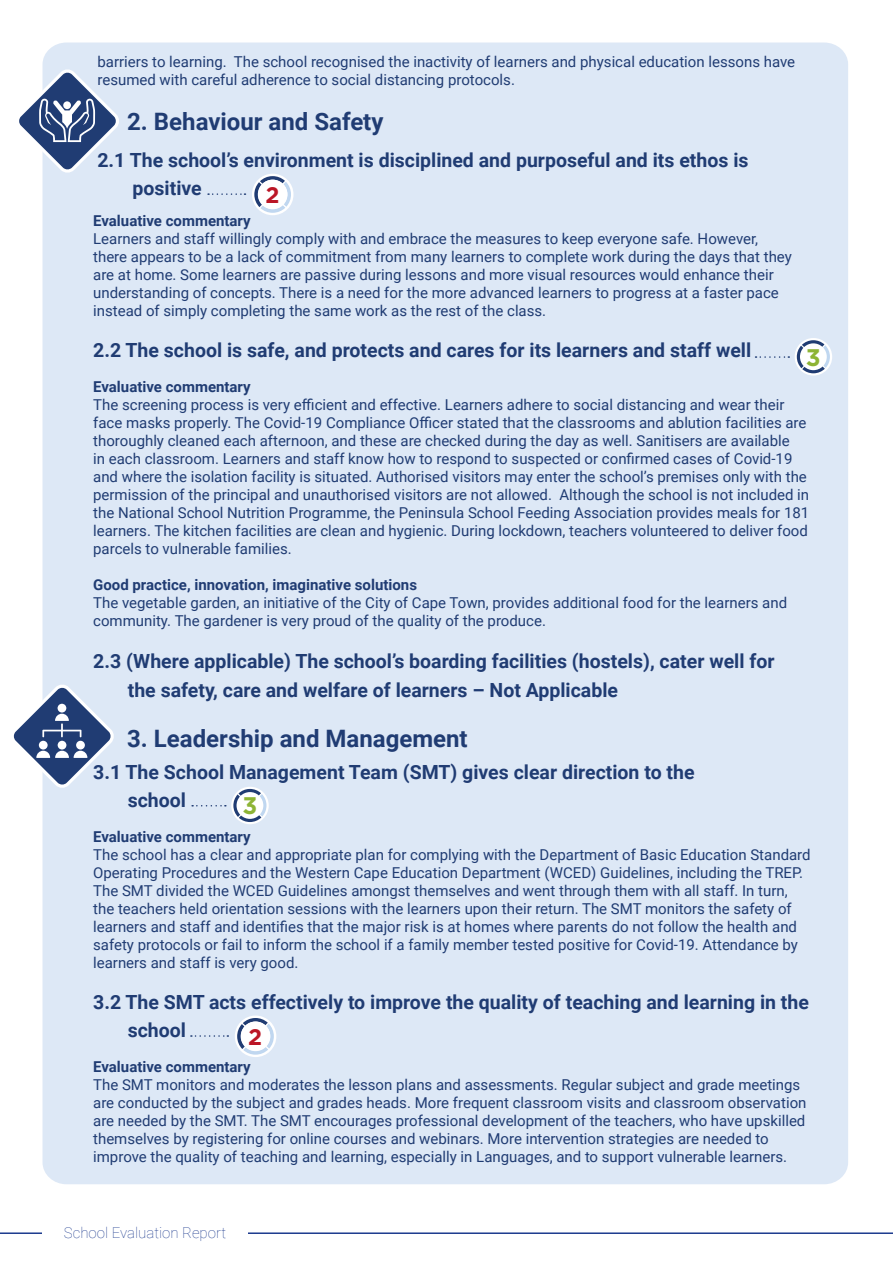
<style>
.page{position:relative;width:893px;height:1263px;background:#fff}
.page>*{position:absolute;margin:0;border:0;box-sizing:border-box;transform-origin:0 0}
.t1{font:700 24px "Roboto";color:#203c73}
.t2{font:700 24px "Gotham";color:#8db435}
.t3{font:700 22.5px "Gotham";color:#bb1626}
.t4{font:700 19.5px/28.5px "Roboto";color:#203c73}
.t5{font:15px/18px "Roboto";color:#203c73}
.t6{font:700 15px "Roboto";color:#203c73}
.t7{font:100 15px "Roboto";color:#1c3a8e}
</style>
<div class="page">
<hr style="left:0;top:1232px;width:893px;height:2px;background:#1c3a8e">
<div style="left:43px;top:1220px;width:205px;height:24px;background:#fff"></div>
<div style="left:43px;top:43px;width:805px;height:1141px;background:#dde8f6;border-radius:23px"></div>
<svg style="left:13px;top:681px;width:101px;height:110px"></svg>
<svg style="left:795px;top:338px;width:37px;height:37px"></svg>
<svg style="left:797px;top:340px;width:33px;height:33px"></svg>
<svg style="left:755px;top:356px;width:34px;height:2px"></svg>
<svg style="left:19px;top:66px;width:100px;height:110px"></svg>
<div style="left:252px;top:174px;width:41px;height:41px;background:#fff;border-radius:50%"></div>
<svg style="left:254px;top:176px;width:37px;height:37px"></svg>
<svg style="left:208px;top:193px;width:37px;height:2px"></svg>
<div style="left:258px;top:180px;width:29px;height:29px;background:#fff;border-radius:50%"></div>
<div style="left:231px;top:787px;width:38px;height:37px;background:#fff;border-radius:50%"></div>
<svg style="left:233px;top:789px;width:34px;height:33px"></svg>
<svg style="left:192px;top:805px;width:34px;height:1px"></svg>
<div style="left:235px;top:1015px;width:41px;height:42px;background:#fff;border-radius:50%"></div>
<svg style="left:237px;top:1018px;width:37px;height:37px"></svg>
<svg style="left:191px;top:1035px;width:37px;height:2px"></svg>
<div style="left:241px;top:1021px;width:29px;height:30px;background:#fff;border-radius:50%"></div>
<p class="t5" style="left:97px;top:52px;width:699px">barriers to learning. The school recognised the inactivity of learners and physical education lessons have resumed with careful adherence to social distancing protocols.</p>
<h1 class="t1" style="left:127px;top:105px;width:258px">2. Behaviour and Safety</h1>
<h3 class="t4" style="left:133px;top:145px;width:617px;text-indent:-35px">2.1 The school’s environment is disciplined and purposeful and its ethos is positive</h3>
<p class="t6" style="left:93px;top:210px;width:159px">Evaluative commentary</p>
<p class="t5" style="left:93px;top:229px;width:700px">Learners and staff willingly comply with and embrace the measures to keep everyone safe. However, there appears to be a lack of commitment from many learners to complete work during the days that they are at home. Some learners are passive during lessons and more visual resources would enhance their understanding of concepts. There is a need for the more advanced learners to progress at a faster pace instead of simply completing the same work as the rest of the class.</p>
<h3 class="t4" style="left:93px;top:335px;width:659px">2.2 The school is safe, and protects and cares for its learners and staff well</h3>
<p class="t6" style="left:93px;top:376px;width:159px">Evaluative commentary</p>
<p class="t5" style="left:93px;top:395px;width:718px">The screening process is very efficient and effective. Learners adhere to social distancing and wear their face masks properly. The Covid-19 Compliance Officer stated that the classrooms and ablution facilities are thoroughly cleaned each afternoon, and these are checked during the day as well. Sanitisers are available<br>in each classroom. Learners and staff know how to respond to suspected or confirmed cases of Covid-19 and where the isolation facility is situated. Authorised visitors may enter the school’s premises only with the permission of the principal and unauthorised visitors are not allowed. Although the school is not included in the National School Nutrition Programme, the Peninsula School Feeding Association provides meals for 181 learners. The kitchen facilities are clean and hygienic. During lockdown, teachers volunteered to deliver food parcels to vulnerable families.</p>
<p class="t6" style="left:93px;top:574px;width:325px">Good practice, innovation, imaginative solutions</p>
<p class="t5" style="left:93px;top:593px;width:695px">The vegetable garden, an initiative of the City of Cape Town, provides additional food for the learners and community. The gardener is very proud of the quality of the produce.</p>
<h3 class="t4" style="left:128px;top:646px;width:648px;text-indent:-35px">2.3 (Where applicable) The school’s boarding facilities (hostels), cater well for the safety, care and welfare of learners – Not Applicable</h3>
<h1 class="t1" style="left:127px;top:721px;width:342px">3. Leadership and Management</h1>
<h3 class="t4" style="left:128px;top:757px;width:568px;text-indent:-35px">3.1 The School Management Team (SMT) gives clear direction to the school</h3>
<p class="t6" style="left:93px;top:826px;width:159px">Evaluative commentary</p>
<p class="t5" style="left:93px;top:845px;width:719px">The school has a clear and appropriate plan for complying with the Department of Basic Education Standard Operating Procedures and the Western Cape Education Department (WCED) Guidelines, including the TREP.<br>The SMT divided the WCED Guidelines amongst themselves and went through them with all staff. In turn, the teachers held orientation sessions with the learners upon their return. The SMT monitors the safety of learners and staff and identifies that the major risk is at homes where parents do not follow the health and safety protocols or fail to inform the school if a family member tested positive for Covid-19. Attendance by learners and staff is very good.</p>
<h3 class="t4" style="left:128px;top:986px;width:683px;text-indent:-35px">3.2 The SMT acts effectively to improve the quality of teaching and learning in the school</h3>
<p class="t6" style="left:93px;top:1056px;width:159px">Evaluative commentary</p>
<p class="t5" style="left:93px;top:1075px;width:715px">The SMT monitors and moderates the lesson plans and assessments. Regular subject and grade meetings are conducted by the subject and grades heads. More frequent classroom visits and classroom observation are needed by the SMT. The SMT encourages professional development of the teachers, who have upskilled themselves by registering for online courses and webinars. More intervention strategies are needed to improve the quality of teaching and learning, especially in Languages, and to support vulnerable learners.</p>
<h2 class="t3" style="left:265px;top:180px;width:16px">2</h2>
<h1 class="t2" style="left:806px;top:341px;width:16px">3</h1>
<h1 class="t2" style="left:243px;top:790px;width:16px">3</h1>
<h2 class="t3" style="left:248px;top:1022px;width:16px">2</h2>
<p class="t7" style="left:64px;top:1222px;width:164px">School Evaluation Report</p>
</div>
